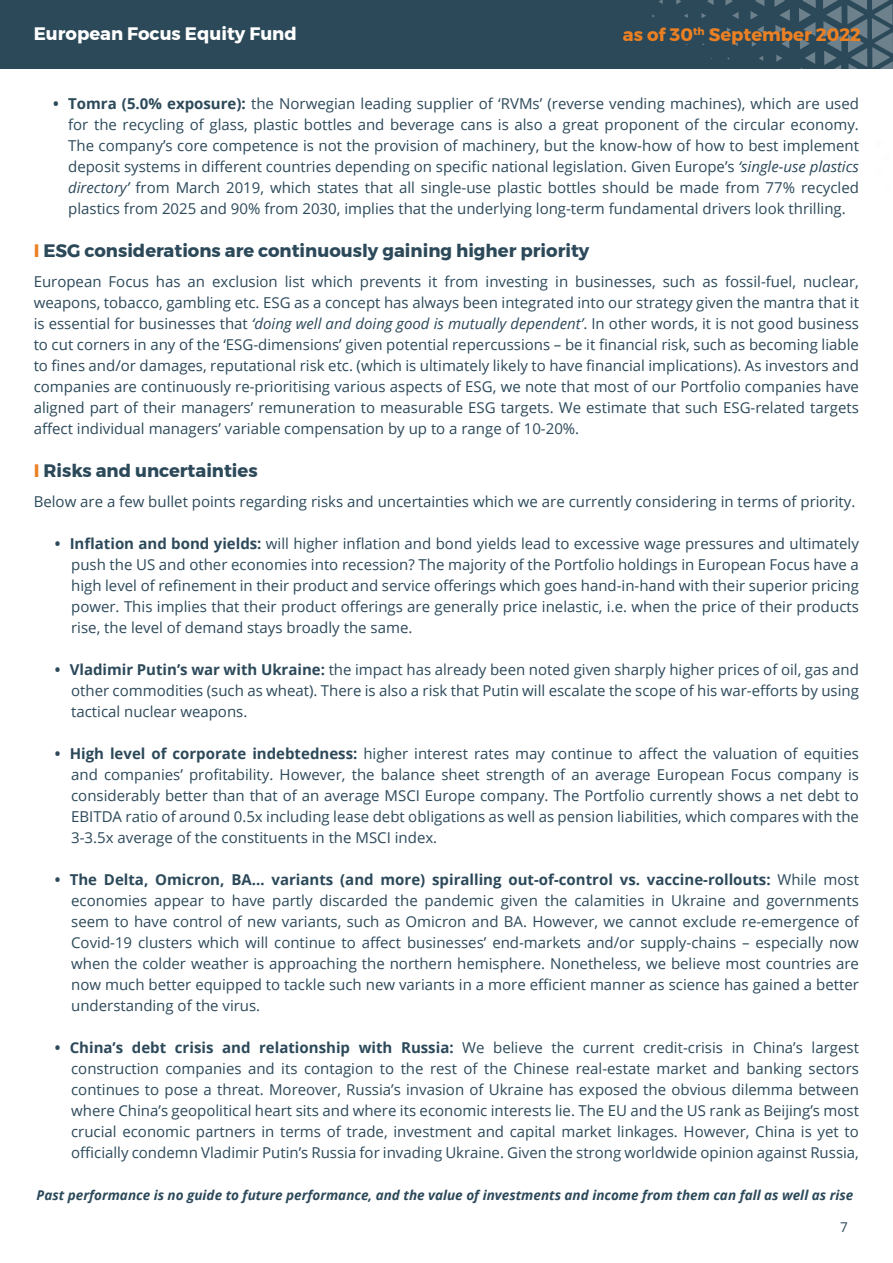
<style>
.page{position:relative;width:893px;height:1263px;background:#fff}
.page>*{position:absolute;margin:0;border:0;box-sizing:border-box;transform-origin:0 0}
.t1{font:700 18px "Montserrat";color:#2c495a}
.t2{font:700 18px "Montserrat";color:#fff}
.t3{font:700 18px "Montserrat";color:#eb8023}
.t4{font:15px/21px "Open Sans";color:#2c495a;text-align:justify}
.t5{font:italic 700 13.5px "Open Sans";color:#2c495a}
.t6{font:13.5px "Open Sans";color:#2c495a}
.s1{font-weight:700}
.s2{font-style:italic}
.s3{color:#eb8023}
</style>
<div class="page">
<div style="left:0;top:0;width:893px;height:69px;background:#2c4959"></div>
<svg style="left:684px;top:14px;width:4px;height:4px"></svg>
<svg style="left:701px;top:13px;width:5px;height:5px"></svg>
<svg style="left:659px;top:0;width:4px;height:4px"></svg>
<svg style="left:676px;top:0;width:5px;height:5px"></svg>
<svg style="left:707px;top:0;width:7px;height:5px"></svg>
<svg style="left:727px;top:27px;width:4px;height:5px"></svg>
<svg style="left:725px;top:0;width:8px;height:5px"></svg>
<svg style="left:732px;top:12px;width:7px;height:7px"></svg>
<svg style="left:752px;top:41px;width:4px;height:6px"></svg>
<svg style="left:759px;top:56px;width:4px;height:5px"></svg>
<svg style="left:757px;top:26px;width:7px;height:7px"></svg>
<svg style="left:776px;top:55px;width:6px;height:7px"></svg>
<svg style="left:750px;top:0;width:14px;height:19px"></svg>
<svg style="left:774px;top:0;width:16px;height:48px"></svg>
<svg style="left:799px;top:0;width:17px;height:69px"></svg>
<svg style="left:823px;top:0;width:70px;height:69px"></svg>
<p class="t2" style="left:34px;top:20px;width:265px">European Focus Equity Fund</p>
<p class="t3" style="left:623px;top:20px;width:240px">as of 30<sup>th</sup> September 2022</p>
<p class="t4" style="left:68px;top:93px;width:792px;text-indent:-15px"><span class="s1">• Tomra (5.0% exposure):</span> the Norwegian leading supplier of ‘RVMs’ (reverse vending machines), which are used for the recycling of glass, plastic bottles and beverage cans is also a great proponent of the circular economy.<br>The company’s core competence is not the provision of machinery, but the know-how of how to best implement deposit systems in different countries depending on specific national legislation. Given Europe’s <span class="s2">‘single-use plastics directory’</span> from March 2019, which states that all single-use plastic bottles should be made from 77% recycled plastics from 2025 and 90% from 2030, implies that the underlying long-term fundamental drivers look thrilling.</p>
<p class="t1" style="left:34px;top:236px;width:557px"><span class="s3">I</span> ESG considerations are continuously gaining higher priority</p>
<p class="t4" style="left:34px;top:271px;width:827px">European Focus has an exclusion list which prevents it from investing in businesses, such as fossil-fuel, nuclear, weapons, tobacco, gambling etc. ESG as a concept has always been integrated into our strategy given the mantra that it is essential for businesses that <span class="s2">‘doing well and doing good is mutually dependent’</span>. In other words, it is not good business to cut corners in any of the ‘ESG-dimensions’ given potential repercussions – be it financial risk, such as becoming liable to fines and/or damages, reputational risk etc. (which is ultimately likely to have financial implications). As investors and companies are continuously re-prioritising various aspects of ESG, we note that most of our Portfolio companies have aligned part of their managers’ remuneration to measurable ESG targets. We estimate that such ESG-related targets affect individual managers’ variable compensation by up to a range of 10-20%.</p>
<p class="t1" style="left:34px;top:456px;width:226px"><span class="s3">I</span> Risks and uncertainties</p>
<p class="t4" style="left:34px;top:490px;width:823px">Below are a few bullet points regarding risks and uncertainties which we are currently considering in terms of priority.</p>
<p class="t4" style="left:71px;top:532px;width:789px;text-indent:-16px"><span class="s1">• Inflation and bond yields:</span> will higher inflation and bond yields lead to excessive wage pressures and ultimately push the US and other economies into recession? The majority of the Portfolio holdings in European Focus have a high level of refinement in their product and service offerings which goes hand-in-hand with their superior pricing power. This implies that their product offerings are generally price inelastic, i.e. when the price of their products rise, the level of demand stays broadly the same.</p>
<p class="t4" style="left:71px;top:658px;width:789px;text-indent:-16px"><span class="s1">• Vladimir Putin’s war with Ukraine:</span> the impact has already been noted given sharply higher prices of oil, gas and other commodities (such as wheat). There is also a risk that Putin will escalate the scope of his war-efforts by using tactical nuclear weapons.</p>
<p class="t4" style="left:71px;top:742px;width:789px;text-indent:-16px"><span class="s1">• High level of corporate indebtedness:</span> higher interest rates may continue to affect the valuation of equities and companies’ profitability. However, the balance sheet strength of an average European Focus company is considerably better than that of an average MSCI Europe company. The Portfolio currently shows a net debt to EBITDA ratio of around 0.5x including lease debt obligations as well as pension liabilities, which compares with the 3-3.5x average of the constituents in the MSCI index.</p>
<p class="t4" style="left:71px;top:868px;width:789px;text-indent:-16px"><span class="s1">• The Delta, Omicron, BA… variants (and more) spiralling out-of-control vs. vaccine-rollouts:</span> While most economies appear to have partly discarded the pandemic given the calamities in Ukraine and governments seem to have control of new variants, such as Omicron and BA. However, we cannot exclude re-emergence of Covid-19 clusters which will continue to affect businesses’ end-markets and/or supply-chains – especially now when the colder weather is approaching the northern hemisphere. Nonetheless, we believe most countries are now much better equipped to tackle such new variants in a more efficient manner as science has gained a better understanding of the virus.</p>
<p class="t4" style="left:71px;top:1036px;width:789px;text-indent:-16px"><span class="s1">• China’s debt crisis and relationship with Russia:</span> We believe the current credit-crisis in China’s largest construction companies and its contagion to the rest of the Chinese real-estate market and banking sectors continues to pose a threat. Moreover, Russia’s invasion of Ukraine has exposed the obvious dilemma between where China’s geopolitical heart sits and where its economic interests lie. The EU and the US rank as Beijing’s most crucial economic partners in terms of trade, investment and capital market linkages. However, China is yet to officially condemn Vladimir Putin’s Russia for invading Ukraine. Given the strong worldwide opinion against Russia,</p>
<p class="t5" style="left:37px;top:1186px;width:818px">Past performance is no guide to future performance, and the value of investments and income from them can fall as well as rise</p>
<p class="t6" style="left:840px;top:1217px;width:9px">7</p>
</div>
